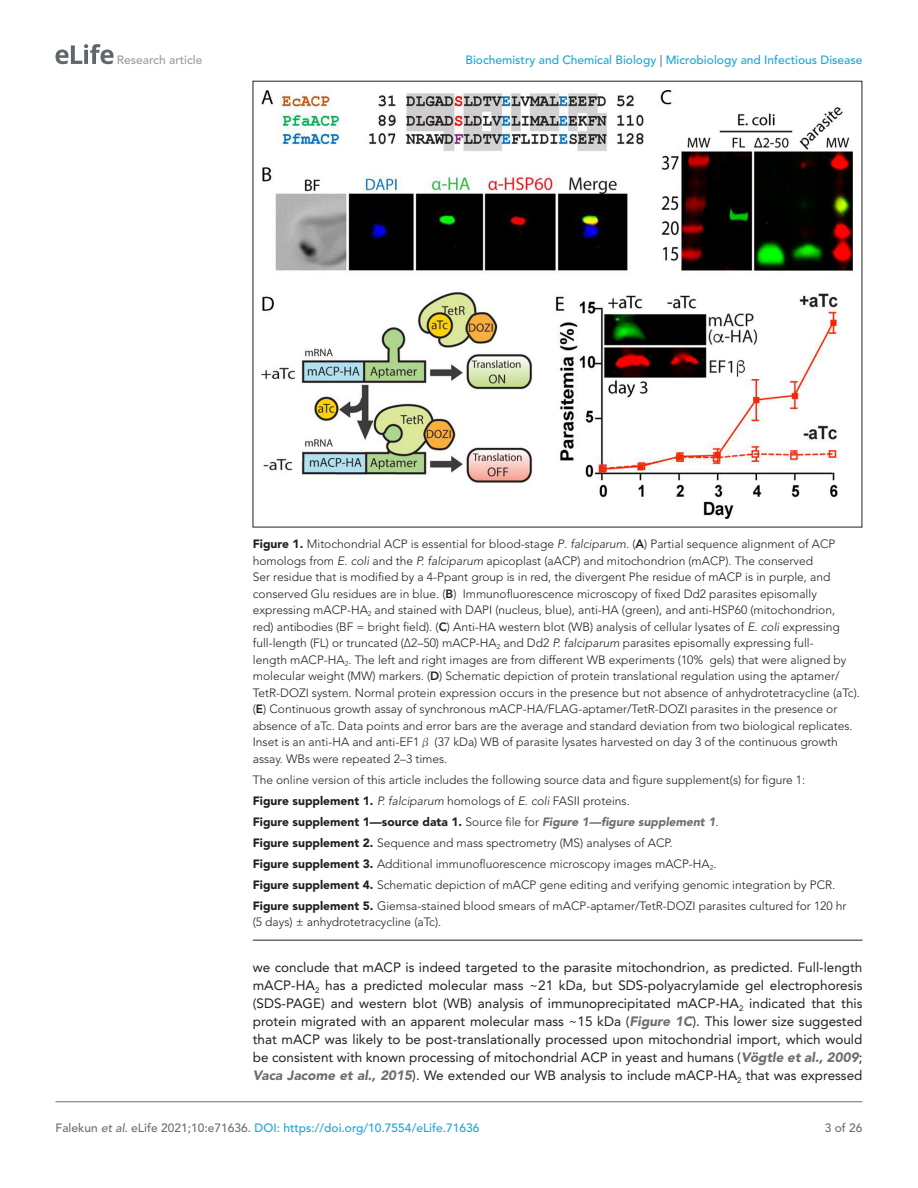
<style>
.page{position:relative;width:918px;height:1188px;background:#fff}
.page>*{position:absolute;margin:0;border:0;box-sizing:border-box;transform-origin:0 0}
.t1{font:13.5px/18px "Avenir LT Std";color:#231f20;text-align:justify}
.t2{font:300 12px/16.5px "Avenir LT Std";color:#231f20}
.t3{font:500 12px "Avenir LT Std";color:#1ea4d7}
.t4{font:500 12px "Avenir LT Std";color:#9a9a9a}
.t5{font:500 12px "Avenir LT Std";color:#6e6e70}
.s1{color:#6e6e70}
.s2{font-weight:900}
.s3{font-style:italic}
.s4{font-weight:800}
.s5{font-family:"MS Mincho";font-weight:400}
.s6{font-weight:900;font-style:italic;color:#6e6e70}
.s7{font-style:italic;color:#6e6e70}
</style>
<div class="page">
<svg style="left:55px;top:44px;width:59px;height:20px"></svg>
<hr style="left:56px;top:1101px;width:806px;height:1px;background:#6e6e70">
<hr style="left:253px;top:940px;width:609px;height:1px;background:#231f20">
<img style="left:262px;top:90px;width:591px;height:428px">
<p class="t4" style="left:117px;top:53px;width:87px">Research article</p>
<p class="t3" style="left:465px;top:53px;width:398px">Biochemistry and Chemical Biology <span class="s1">|</span> Microbiology and Infectious Disease</p>
<p class="t2" style="left:253px;top:536px;width:609px"><span class="s2">Figure 1.</span> Mitochondrial ACP is essential for blood-stage <span class="s3">P</span>. <span class="s3">falciparum</span>. (<span class="s4">A</span>) Partial sequence alignment of ACP homologs from <span class="s3">E. coli</span> and the <span class="s3">P. falciparum</span> apicoplast (aACP) and mitochondrion (mACP). The conserved<br>Ser residue that is modified by a 4-Ppant group is in red, the divergent Phe residue of mACP is in purple, and conserved Glu residues are in blue. (<span class="s4">B</span>) Immunofluorescence microscopy of fixed Dd2 parasites episomally expressing mACP-HA<sub>2</sub> and stained with DAPI (nucleus, blue), anti-HA (green), and anti-HSP60 (mitochondrion,<br>red) antibodies (BF = bright field). (<span class="s4">C</span>) Anti-HA western blot (WB) analysis of cellular lysates of <span class="s3">E. coli</span> expressing full-length (FL) or truncated (∆2–50) mACP-HA<sub>2</sub> and Dd2 <span class="s3">P. falciparum</span> parasites episomally expressing full-<br>length mACP-HA<sub>2</sub>. The left and right images are from different WB experiments (10% gels) that were aligned by molecular weight (MW) markers. (<span class="s4">D</span>) Schematic depiction of protein translational regulation using the aptamer/ TetR-DOZI system. Normal protein expression occurs in the presence but not absence of anhydrotetracycline (aTc). (<span class="s4">E</span>) Continuous growth assay of synchronous mACP-HA/FLAG-aptamer/TetR-DOZI parasites in the presence or absence of aTc. Data points and error bars are the average and standard deviation from two biological replicates.<br>Inset is an anti-HA and anti-EF1<span class="s5">β</span> (37 kDa) WB of parasite lysates harvested on day 3 of the continuous growth assay. WBs were repeated 2–3 times.</p>
<p class="t2" style="left:253px;top:769px;width:595px;line-height:21px">The online version of this article includes the following source data and figure supplement(s) for figure 1:<br><span class="s2">Figure supplement 1.</span> <span class="s3">P. falciparum</span> homologs of <span class="s3">E. coli</span> FASII proteins.<br><span class="s2">Figure supplement 1—source data 1.</span> Source file for <span class="s6">Figure 1—figure supplement 1</span>.<br><span class="s2">Figure supplement 2.</span> Sequence and mass spectrometry (MS) analyses of ACP.<br><span class="s2">Figure supplement 3.</span> Additional immunofluorescence microscopy images mACP-HA<sub>2</sub>.<br><span class="s2">Figure supplement 4.</span> Schematic depiction of mACP gene editing and verifying genomic integration by PCR.<br><span class="s2">Figure supplement 5.</span> Giemsa-stained blood smears of mACP-aptamer/TetR-DOZI parasites cultured for 120 hr</p>
<p class="t2" style="left:253px;top:914px;width:190px">(5 days) ± anhydrotetracycline (aTc).</p>
<p class="t1" style="left:253px;top:959px;width:611px">we conclude that mACP is indeed targeted to the parasite mitochondrion, as predicted. Full-length mACP-HA<sub>2</sub> has a predicted molecular mass ~21 kDa, but SDS-polyacrylamide gel electrophoresis (SDS-PAGE) and western blot (WB) analysis of immunoprecipitated mACP-HA<sub>2</sub> indicated that this protein migrated with an apparent molecular mass ~15 kDa (<span class="s6">Figure 1C</span>). This lower size suggested that mACP was likely to be post-translationally processed upon mitochondrial import, which would be consistent with known processing of mitochondrial ACP in yeast and humans (<span class="s6">Vögtle et al., 2009</span>; <span class="s6">Vaca Jacome et al., 2015</span>). We extended our WB analysis to include mACP-HA<sub>2</sub> that was expressed</p>
<p class="t3" style="left:56px;top:1121px;width:425px"><span class="s1">Falekun</span> <span class="s7">et al</span><span class="s1">. eLife 2021;10:e71636.</span> DOI: https://doi.org/10.7554/eLife.71636</p>
<p class="t5" style="left:825px;top:1121px;width:39px">3 of 26</p>
</div>
